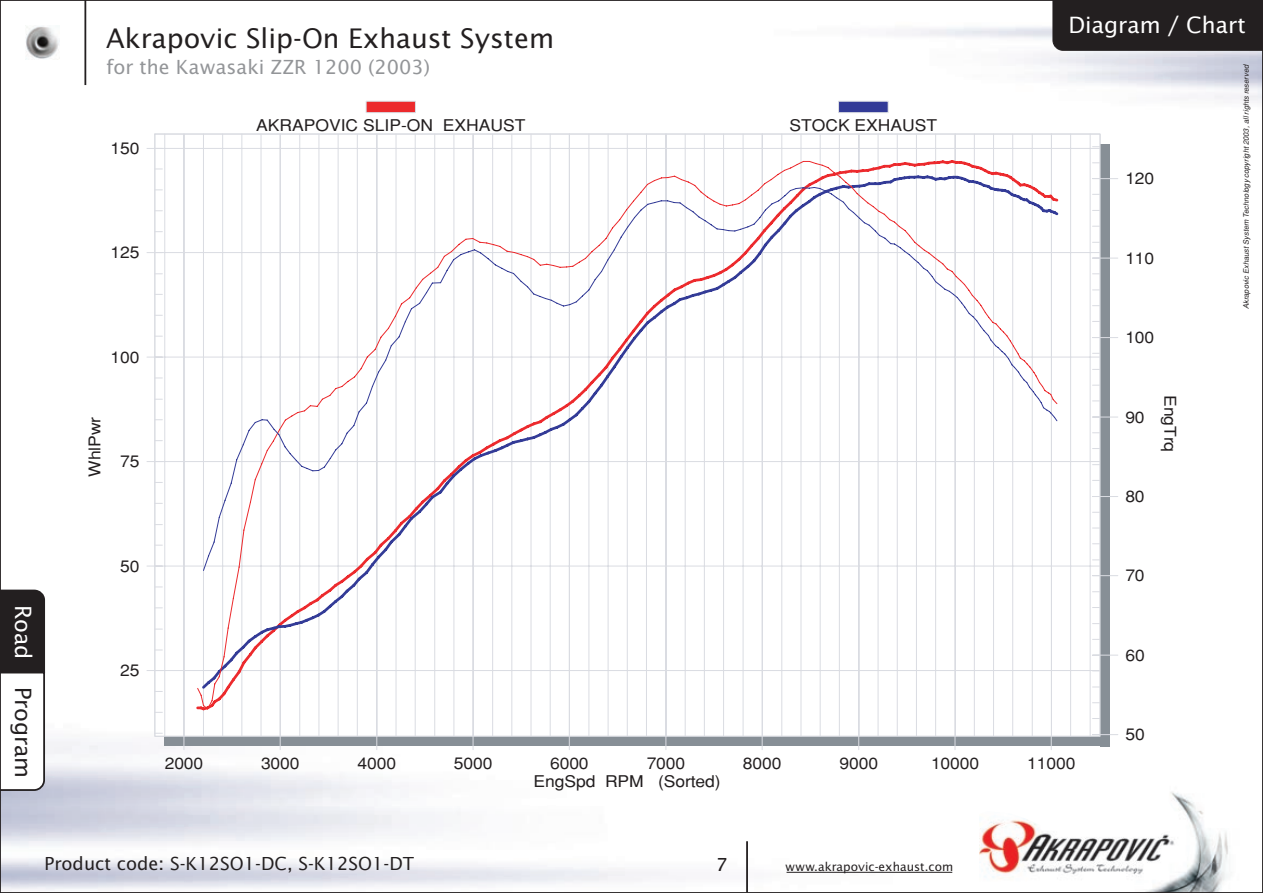
<style>
.page{position:relative;width:1263px;height:893px;background:#fff}
.page>*{position:absolute;margin:0;border:0;box-sizing:border-box;transform-origin:0 0}
.t1{font:27px "Lucida Sans M";color:#231f20}
.Lucida_-12{font:22.5px "Lucida Sans M";color:#fff}
.t2{font:22.5px "Lucida Sans M";color:#231f20}
.t3{font:19.5px "Lucida Sans M";color:#939598}
.t4{font:18px "Lucida Sans M";color:#231f20}
.t5{font:16.2px "Helvetica M";letter-spacing:-.01em;color:#231f20;scale:1.08 1}
.t6{font:12px "Lucida Sans M";color:#231f20}
.t7{font:italic 7.5px "Helvetica M";color:#231f20}
.s1{color:#fff}
</style>
<div class="page">
<img style="left:980px;top:792px;width:248px;height:100px">
<img style="left:25px;top:26px;width:35px;height:34px">
<hr style="left:84px;top:0;width:2px;height:85px;background:#231f20">
<hr style="left:746px;top:841px;width:2px;height:51px;background:#231f20">
<img style="left:722px;top:18px;width:540px;height:124px">
<hr style="left:0;top:0;width:1263px;height:1px;background:#231f20">
<hr style="left:0;top:892px;width:1263px;height:1px;background:#231f20">
<hr style="left:1262px;top:0;width:1px;height:893px;background:#231f20">
<hr style="left:786px;top:872px;width:166px;height:1px;background:#231f20">
<svg style="left:1px;top:590px;width:44px;height:201px"></svg>
<hr style="left:0;top:0;width:1px;height:893px;background:#231f20">
<div style="left:1053px;top:1px;width:209px;height:49px;background:#231f20"></div>
<div style="left:155px;top:134px;width:945px;height:602px;background:#fff"></div>
<hr style="left:155px;top:670px;width:945px;height:1px;background:#dadce2">
<hr style="left:155px;top:566px;width:945px;height:1px;background:#dadce2">
<hr style="left:155px;top:461px;width:945px;height:1px;background:#dadce2">
<hr style="left:155px;top:357px;width:945px;height:1px;background:#dadce2">
<hr style="left:155px;top:252px;width:945px;height:1px;background:#dadce2">
<hr style="left:155px;top:148px;width:945px;height:1px;background:#dadce2">
<hr style="left:164px;top:134px;width:1px;height:602px;background:#dadce2">
<hr style="left:184px;top:134px;width:1px;height:602px;background:#dadce2">
<hr style="left:203px;top:134px;width:1px;height:602px;background:#dadce2">
<hr style="left:222px;top:134px;width:1px;height:602px;background:#dadce2">
<hr style="left:242px;top:134px;width:1px;height:602px;background:#dadce2">
<hr style="left:261px;top:134px;width:1px;height:602px;background:#dadce2">
<hr style="left:280px;top:134px;width:1px;height:602px;background:#dadce2">
<hr style="left:299px;top:134px;width:1px;height:602px;background:#dadce2">
<hr style="left:319px;top:134px;width:1px;height:602px;background:#dadce2">
<hr style="left:338px;top:134px;width:1px;height:602px;background:#dadce2">
<hr style="left:357px;top:134px;width:1px;height:602px;background:#dadce2">
<hr style="left:377px;top:134px;width:1px;height:602px;background:#dadce2">
<hr style="left:396px;top:134px;width:1px;height:602px;background:#dadce2">
<hr style="left:415px;top:134px;width:1px;height:602px;background:#dadce2">
<hr style="left:434px;top:134px;width:1px;height:602px;background:#dadce2">
<hr style="left:454px;top:134px;width:1px;height:602px;background:#dadce2">
<hr style="left:473px;top:134px;width:1px;height:602px;background:#dadce2">
<hr style="left:492px;top:134px;width:1px;height:602px;background:#dadce2">
<hr style="left:512px;top:134px;width:1px;height:602px;background:#dadce2">
<hr style="left:531px;top:134px;width:1px;height:602px;background:#dadce2">
<hr style="left:550px;top:134px;width:1px;height:602px;background:#dadce2">
<hr style="left:569px;top:134px;width:1px;height:602px;background:#dadce2">
<hr style="left:589px;top:134px;width:1px;height:602px;background:#dadce2">
<hr style="left:608px;top:134px;width:1px;height:602px;background:#dadce2">
<hr style="left:627px;top:134px;width:1px;height:602px;background:#dadce2">
<hr style="left:646px;top:134px;width:1px;height:602px;background:#dadce2">
<hr style="left:666px;top:134px;width:1px;height:602px;background:#dadce2">
<hr style="left:685px;top:134px;width:1px;height:602px;background:#dadce2">
<hr style="left:704px;top:134px;width:1px;height:602px;background:#dadce2">
<hr style="left:723px;top:134px;width:1px;height:602px;background:#dadce2">
<hr style="left:743px;top:134px;width:1px;height:602px;background:#dadce2">
<hr style="left:762px;top:134px;width:1px;height:602px;background:#dadce2">
<hr style="left:781px;top:134px;width:1px;height:602px;background:#dadce2">
<hr style="left:801px;top:134px;width:1px;height:602px;background:#dadce2">
<hr style="left:820px;top:134px;width:1px;height:602px;background:#dadce2">
<hr style="left:839px;top:134px;width:1px;height:602px;background:#dadce2">
<hr style="left:859px;top:134px;width:1px;height:602px;background:#dadce2">
<hr style="left:878px;top:134px;width:1px;height:602px;background:#dadce2">
<hr style="left:897px;top:134px;width:1px;height:602px;background:#dadce2">
<hr style="left:916px;top:134px;width:1px;height:602px;background:#dadce2">
<hr style="left:935px;top:134px;width:1px;height:602px;background:#dadce2">
<hr style="left:955px;top:134px;width:1px;height:602px;background:#dadce2">
<hr style="left:974px;top:134px;width:1px;height:602px;background:#dadce2">
<hr style="left:993px;top:134px;width:1px;height:602px;background:#dadce2">
<hr style="left:1012px;top:134px;width:1px;height:602px;background:#dadce2">
<hr style="left:1032px;top:134px;width:1px;height:602px;background:#dadce2">
<hr style="left:1051px;top:134px;width:1px;height:602px;background:#dadce2">
<hr style="left:1070px;top:134px;width:1px;height:602px;background:#dadce2">
<hr style="left:1090px;top:134px;width:1px;height:602px;background:#dadce2">
<svg style="left:197px;top:161px;width:837px;height:548px"></svg>
<svg style="left:203px;top:187px;width:854px;height:384px"></svg>
<div style="left:165px;top:736px;width:945px;height:10px;background:#878f96"></div>
<div style="left:1100px;top:144px;width:10px;height:602px;background:#878f96"></div>
<svg style="left:1092px;top:734px;width:26px;height:1px"></svg>
<svg style="left:1092px;top:655px;width:26px;height:1px"></svg>
<svg style="left:1092px;top:575px;width:26px;height:1px"></svg>
<svg style="left:1092px;top:496px;width:26px;height:1px"></svg>
<svg style="left:1092px;top:417px;width:26px;height:1px"></svg>
<svg style="left:1092px;top:337px;width:26px;height:1px"></svg>
<svg style="left:1092px;top:258px;width:26px;height:1px"></svg>
<svg style="left:1092px;top:178px;width:26px;height:1px"></svg>
<svg style="left:184px;top:736px;width:1px;height:14px"></svg>
<svg style="left:280px;top:736px;width:1px;height:14px"></svg>
<svg style="left:376px;top:736px;width:1px;height:14px"></svg>
<svg style="left:473px;top:736px;width:1px;height:14px"></svg>
<svg style="left:569px;top:736px;width:1px;height:14px"></svg>
<svg style="left:666px;top:736px;width:1px;height:14px"></svg>
<svg style="left:762px;top:736px;width:1px;height:14px"></svg>
<svg style="left:858px;top:736px;width:1px;height:14px"></svg>
<svg style="left:955px;top:736px;width:1px;height:14px"></svg>
<svg style="left:1051px;top:736px;width:1px;height:14px"></svg>
<div style="left:366px;top:101px;width:49px;height:12px;background:#ec2a2d"></div>
<div style="left:366px;top:101px;width:50px;height:12px;border:1px solid #dadce2"></div>
<div style="left:838px;top:101px;width:50px;height:12px;background:#333b97"></div>
<div style="left:838px;top:101px;width:51px;height:12px;border:1px solid #dadce2"></div>
<h2 class="t2" style="left:37px;top:604px;width:175px;rotate:90deg"><span class="s1">Road</span> Program</h2>
<p class="Lucida_-12" style="left:1068px;top:11px;width:179px">Diagram / Chart</p>
<h1 class="t1" style="left:106px;top:22px;width:449px">Akrapovic Slip-On Exhaust System</h1>
<p class="t3" style="left:106px;top:55px;width:325px">for the Kawasaki ZZR 1200 (2003)</p>
<p class="t7" style="left:1242px;top:309px;width:246px;rotate:-90deg">Akrapovic Exhaust System Technology copyright 2003, all rights reserved</p>
<p class="t5" style="left:256px;top:115px;width:251px">AKRAPOVIC SLIP-ON EXHAUST</p>
<p class="t5" style="left:789px;top:115px;width:138px">STOCK EXHAUST</p>
<p class="t5" style="left:111px;top:139px;width:28px">150</p>
<p class="t5" style="left:1125px;top:169px;width:28px">120</p>
<p class="t5" style="left:111px;top:243px;width:28px">125</p>
<p class="t5" style="left:1125px;top:248px;width:28px">110</p>
<p class="t5" style="left:111px;top:348px;width:28px">100</p>
<p class="t5" style="left:85px;top:477px;width:57px;rotate:-90deg">WhlPwr</p>
<p class="t5" style="left:120px;top:452px;width:19px">75</p>
<p class="t5" style="left:120px;top:557px;width:19px">50</p>
<p class="t5" style="left:120px;top:661px;width:19px">25</p>
<p class="t5" style="left:165px;top:754px;width:37px">2000</p>
<p class="t5" style="left:261px;top:754px;width:37px">3000</p>
<p class="t5" style="left:358px;top:754px;width:37px">4000</p>
<p class="t5" style="left:454px;top:754px;width:37px">5000</p>
<p class="t5" style="left:550px;top:754px;width:37px">6000</p>
<p class="t5" style="left:647px;top:754px;width:37px">7000</p>
<p class="t5" style="left:743px;top:754px;width:37px">8000</p>
<p class="t5" style="left:839px;top:754px;width:37px">9000</p>
<p class="t5" style="left:931px;top:754px;width:46px">10000</p>
<p class="t5" style="left:1027px;top:754px;width:46px">11000</p>
<p class="t5" style="left:534px;top:772px;width:175px">EngSpd RPM (Sorted)</p>
<p class="t5" style="left:1125px;top:328px;width:28px">100</p>
<p class="t5" style="left:1125px;top:407px;width:19px">90</p>
<p class="t5" style="left:1125px;top:487px;width:19px">80</p>
<p class="t5" style="left:1180px;top:395px;width:54px;rotate:90deg">EngTrq</p>
<p class="t5" style="left:1125px;top:566px;width:19px">70</p>
<p class="t5" style="left:1125px;top:645px;width:19px">60</p>
<p class="t5" style="left:1125px;top:725px;width:19px">50</p>
<p class="t4" style="left:45px;top:852px;width:371px">Product code: S-K12SO1-DC, S-K12SO1-DT</p>
<p class="t4" style="left:716px;top:854px;width:13px">7</p>
<p class="t6" style="left:785px;top:859px;width:170px">www.akrapovic-exhaust.com</p>
</div>
